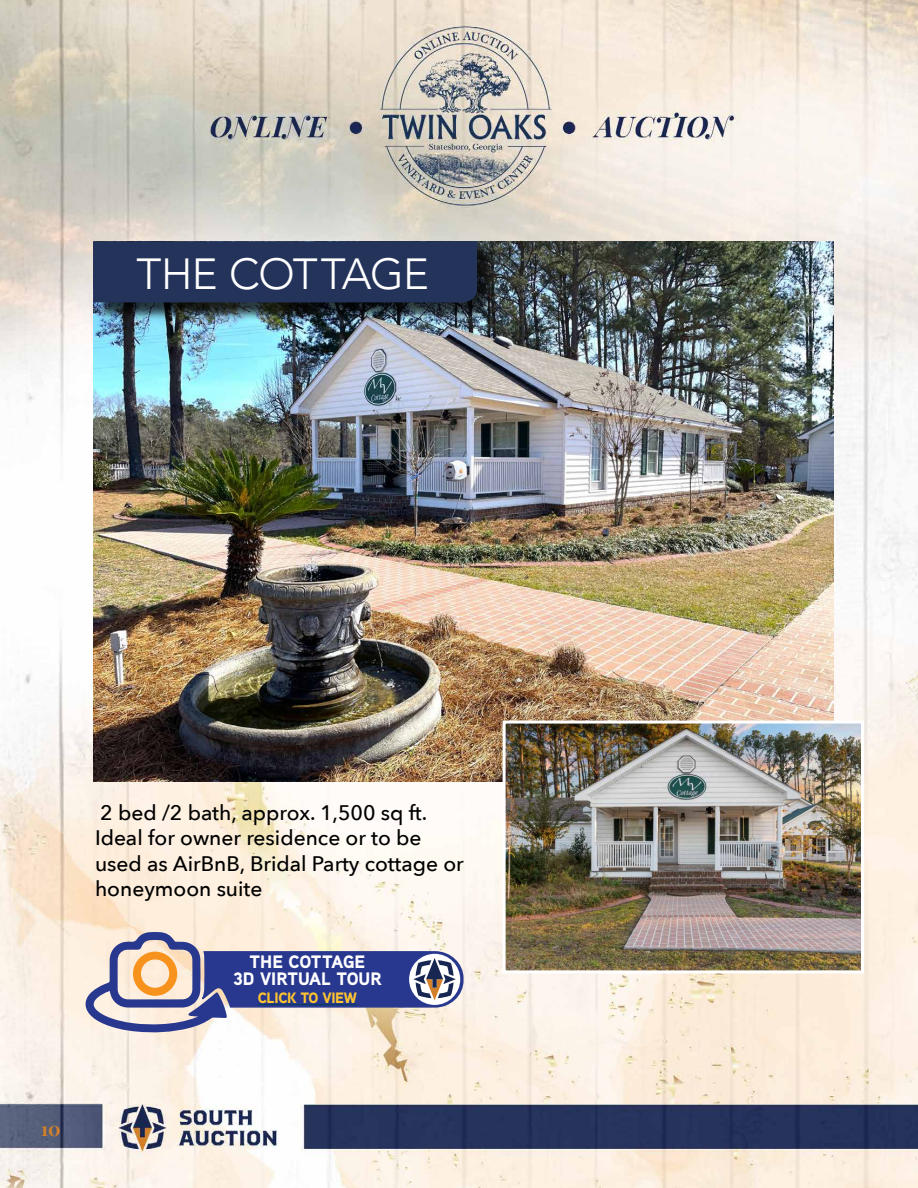
<style>
.page{position:relative;width:918px;height:1188px;background:#fff}
.page>*{position:absolute;margin:0;border:0;box-sizing:border-box;transform-origin:0 0}
.t1{font:300 43.5px "Avenir";letter-spacing:-.025em;color:#fff}
.t2{font:500 21px/25.2px "Avenir Next";color:#000}
.t3{font:700 19.5px "Playfair Display";color:#d38028}
.t4{font:900 18px/16.5px "Aaux Next";color:#fff;text-align:center}
.t5{font:900 15px "Aaux Next";letter-spacing:-.025em;color:#ffc52f}
</style>
<div class="page">
<img style="left:0;top:0;width:918px;height:1188px">
<img style="left:93px;top:241px;width:741px;height:541px">
<img style="left:507px;top:725px;width:353px;height:244px">
<div style="left:503px;top:721px;width:361px;height:252px;border:3px solid #fff"></div>
<div style="left:95px;top:244px;width:401px;height:77px;background:#000;opacity:.75"></div>
<div style="left:93px;top:241px;width:384px;height:61px;background:#24335a"></div>
<svg style="left:198px;top:950px;width:266px;height:218px"></svg>
<svg style="left:84px;top:932px;width:379px;height:101px;background:#a09db6"></svg>
<h1 class="t1" style="left:137px;top:248px;width:294px">THE COTTAGE</h1>
<p class="t2" style="left:95px;top:800px;width:370px">2 bed /2 bath, approx. 1,500 sq ft.<br>Ideal for owner residence or to be used as AirBnB, Bridal Party cottage or honeymoon suite</p>
<p class="t4" style="left:233px;top:953px;width:150px">THE COTTAGE<br>3D VIRTUAL TOUR</p>
<p class="t5" style="left:258px;top:987px;width:101px">CLICK TO VIEW</p>
<p class="t3" style="left:41px;top:1113px;width:22px">10</p>
</div>
